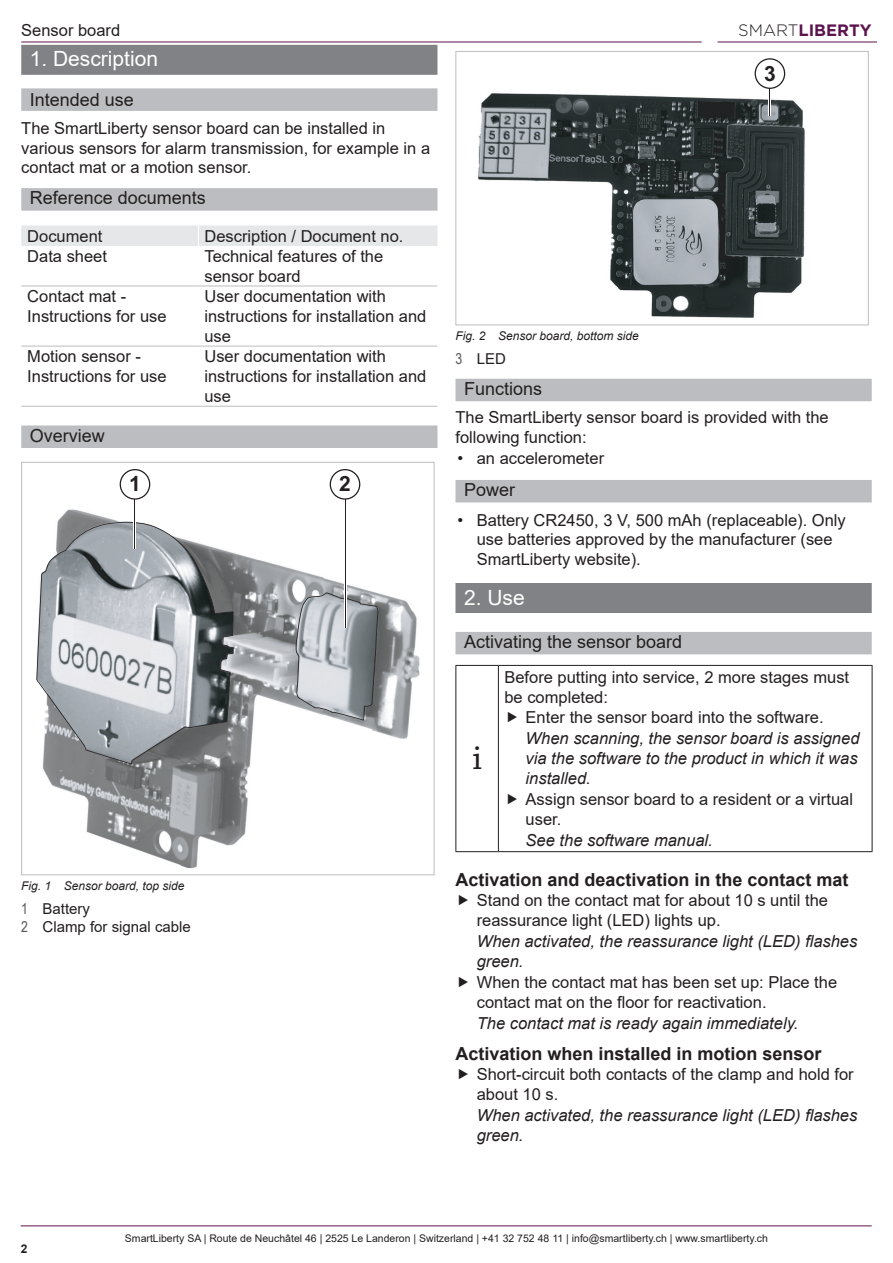
<style>
.page{position:relative;width:893px;height:1263px;background:#fff}
.page>*{position:absolute;margin:0;border:0;box-sizing:border-box;transform-origin:0 0}
.t1{font:36px "Chaparral Pro";color:#231f20}
.t2{font:21px "Arial";color:#fff}
.t3{font:700 21px "Arial";color:#231f20}
.t4{font:700 18px "Arial";color:#231f20}
.t5{font:18px "Arial";color:#231f20}
.t6{font:16.5px/19.8px "Arial";color:#231f20}
.t7{font:italic 16.5px/19.8px "Arial";color:#231f20}
.t8{font:700 16.5px "Gotham";color:#5c144e}
.t9{font:15px/18px "Arial";color:#231f20}
.t10{font:italic 12px "Arial";color:#231f20}
.t11{font:700 12px "Arial";color:#231f20}
.t12{font:10.5px "Arial";color:#231f20}
.s1{font-weight:300;color:#231f20}
.s2{font-family:"Arial Narrow";color:#57585a}
</style>
<div class="page">
<hr style="left:21px;top:42px;width:681px;height:1px;background:#5c144e">
<hr style="left:718px;top:42px;width:159px;height:1px;background:#5c144e">
<hr style="left:21px;top:1225px;width:851px;height:1px;background:#5c144e">
<div style="left:455px;top:379px;width:417px;height:22px;background:#bcbdc0"></div>
<div style="left:455px;top:480px;width:417px;height:22px;background:#bcbdc0"></div>
<div style="left:455px;top:583px;width:417px;height:30px;background:#808285"></div>
<div style="left:455px;top:632px;width:417px;height:22px;background:#bcbdc0"></div>
<img style="left:478px;top:70px;width:327px;height:248px">
<hr style="left:768px;top:74px;width:3px;height:42px;background:#fff">
<hr style="left:770px;top:74px;width:1px;height:42px;background:#231f20">
<svg style="left:755px;top:58px;width:30px;height:31px"></svg>
<div style="left:455px;top:51px;width:414px;height:274px;border:1px solid #bcbdc0"></div>
<hr style="left:455px;top:665px;width:43px;height:1px;background:#231f20">
<hr style="left:455px;top:666px;width:1px;height:185px;background:#231f20">
<hr style="left:498px;top:665px;width:374px;height:1px;background:#231f20">
<hr style="left:872px;top:666px;width:1px;height:185px;background:#231f20">
<hr style="left:455px;top:851px;width:43px;height:1px;background:#231f20">
<hr style="left:498px;top:851px;width:374px;height:1px;background:#231f20">
<hr style="left:498px;top:666px;width:1px;height:185px;background:#231f20">
<div style="left:21px;top:45px;width:416px;height:30px;background:#808285"></div>
<div style="left:21px;top:88px;width:416px;height:23px;background:#bcbdc0"></div>
<div style="left:21px;top:188px;width:416px;height:23px;background:#bcbdc0"></div>
<div style="left:21px;top:425px;width:416px;height:23px;background:#bcbdc0"></div>
<svg style="left:21px;top:285px;width:416px;height:121px"></svg>
<div style="left:21px;top:225px;width:416px;height:21px;background:#e6e7e9"></div>
<hr style="left:198px;top:246px;width:1px;height:40px;background:#fff">
<hr style="left:198px;top:286px;width:1px;height:60px;background:#fff">
<hr style="left:198px;top:346px;width:1px;height:60px;background:#fff">
<hr style="left:21px;top:286px;width:177px;height:1px;background:#bcbdc0">
<hr style="left:198px;top:286px;width:239px;height:1px;background:#bcbdc0">
<hr style="left:21px;top:346px;width:177px;height:1px;background:#bcbdc0">
<hr style="left:198px;top:346px;width:239px;height:1px;background:#bcbdc0">
<hr style="left:21px;top:406px;width:177px;height:1px;background:#bcbdc0">
<hr style="left:198px;top:406px;width:239px;height:1px;background:#bcbdc0">
<img style="left:57px;top:509px;width:76px;height:13px">
<img style="left:42px;top:764px;width:42px;height:33px">
<img style="left:180px;top:764px;width:70px;height:104px">
<img style="left:379px;top:593px;width:33px;height:18px">
<img style="left:379px;top:611px;width:40px;height:128px">
<img style="left:84px;top:764px;width:96px;height:101px">
<svg style="left:36px;top:522px;width:342px;height:242px"></svg>
<hr style="left:133px;top:484px;width:3px;height:65px;background:#fff">
<hr style="left:135px;top:484px;width:1px;height:65px;background:#231f20">
<svg style="left:120px;top:469px;width:30px;height:31px"></svg>
<hr style="left:344px;top:484px;width:2px;height:144px;background:#fff">
<hr style="left:345px;top:484px;width:1px;height:144px;background:#231f20">
<svg style="left:330px;top:469px;width:30px;height:31px"></svg>
<p class="t6" style="left:21px;top:20px;width:101px">Sensor board</p>
<p class="t8" style="left:738px;top:19px;width:135px"><span class="s1">SMART</span>LIBERTY</p>
<p class="t2" style="left:30px;top:44px;width:130px">1. Description</p>
<p class="t5" style="left:30px;top:87px;width:106px">Intended use</p>
<p class="t6" style="left:21px;top:118px;width:410px">The SmartLiberty sensor board can be installed in various sensors for alarm transmission, for example in a contact mat or a motion sensor.</p>
<p class="t5" style="left:30px;top:186px;width:178px">Reference documents</p>
<p class="t6" style="left:27px;top:226px;width:77px">Document</p>
<p class="t6" style="left:204px;top:226px;width:200px">Description / Document no.</p>
<p class="t6" style="left:27px;top:246px;width:81px">Data sheet</p>
<p class="t6" style="left:204px;top:246px;width:180px">Technical features of the sensor board</p>
<p class="t6" style="left:27px;top:286px;width:141px">Contact mat -<br>Instructions for use</p>
<p class="t6" style="left:204px;top:286px;width:223px">User documentation with instructions for installation and use</p>
<p class="t6" style="left:27px;top:347px;width:141px">Motion sensor -<br>Instructions for use</p>
<p class="t6" style="left:204px;top:347px;width:223px">User documentation with instructions for installation and use</p>
<p class="t5" style="left:30px;top:423px;width:77px">Overview</p>
<p class="t3" style="left:129px;top:469px;width:13px">1</p>
<p class="t3" style="left:339px;top:469px;width:13px">2</p>
<p class="t10" style="left:21px;top:877px;width:165px">Fig. 1 Sensor board, top side</p>
<p class="t9" style="left:21px;top:899px;width:171px"><span class="s2">1</span> Battery<br><span class="s2">2</span> Clamp for signal cable</p>
<p class="t3" style="left:764px;top:58px;width:13px">3</p>
<p class="t10" style="left:455px;top:328px;width:185px">Fig. 2 Sensor board, bottom side</p>
<p class="t9" style="left:455px;top:350px;width:52px"><span class="s2">3</span> LED</p>
<p class="t5" style="left:464px;top:376px;width:80px">Functions</p>
<p class="t6" style="left:455px;top:407px;width:375px">The SmartLiberty sensor board is provided with the following function:</p>
<p class="t6" style="left:458px;top:448px;width:148px">• an accelerometer</p>
<p class="t5" style="left:464px;top:477px;width:53px">Power</p>
<p class="t6" style="left:477px;top:510px;width:370px;text-indent:-19px">• Battery CR2450, 3 V, 500 mAh (replaceable). Only use batteries approved by the manufacturer (see<br>SmartLiberty website).</p>
<p class="t2" style="left:464px;top:583px;width:62px">2. Use</p>
<p class="t5" style="left:464px;top:629px;width:220px">Activating the sensor board</p>
<p class="t6" style="left:504px;top:668px;width:346px">Before putting into service, 2 more stages must</p>
<p class="t6" style="left:504px;top:687px;width:105px">be completed:</p>
<p class="t6" style="left:526px;top:707px;width:300px">Enter the sensor board into the software.</p>
<p class="t7" style="left:526px;top:729px;width:335px;text-align:justify">When scanning, the sensor board is assigned via the software to the product in which it was installed.</p>
<p class="t6" style="left:526px;top:789px;width:329px">Assign sensor board to a resident or a virtual user.</p>
<p class="t7" style="left:526px;top:830px;width:189px">See the software manual.</p>
<p class="t4" style="left:455px;top:867px;width:395px">Activation and deactivation in the contact mat</p>
<p class="t6" style="left:477px;top:890px;width:353px">Stand on the contact mat for about 10 s until the reassurance light (LED) lights up.</p>
<p class="t7" style="left:477px;top:932px;width:382px">When activated, the reassurance light (LED) flashes green.</p>
<p class="t6" style="left:477px;top:972px;width:362px">When the contact mat has been set up: Place the contact mat on the floor for reactivation.</p>
<p class="t7" style="left:477px;top:1013px;width:323px">The contact mat is ready again immediately.</p>
<p class="t4" style="left:455px;top:1041px;width:368px">Activation when installed in motion sensor</p>
<p class="t6" style="left:477px;top:1064px;width:378px">Short-circuit both contacts of the clamp and hold for about 10 s.</p>
<p class="t7" style="left:477px;top:1105px;width:382px">When activated, the reassurance light (LED) flashes green.</p>
<h1 class="t1" style="left:472px;top:737px;width:11px">i</h1>
<p class="t11" style="left:21px;top:1240px;width:8px">2</p>
<p class="t12" style="left:125px;top:1231px;width:645px">SmartLiberty SA | Route de Neuchâtel 46 | 2525 Le Landeron | Switzerland | +41 32 752 48 11 | info@smartliberty.ch | www.smartliberty.ch</p>
</div>
